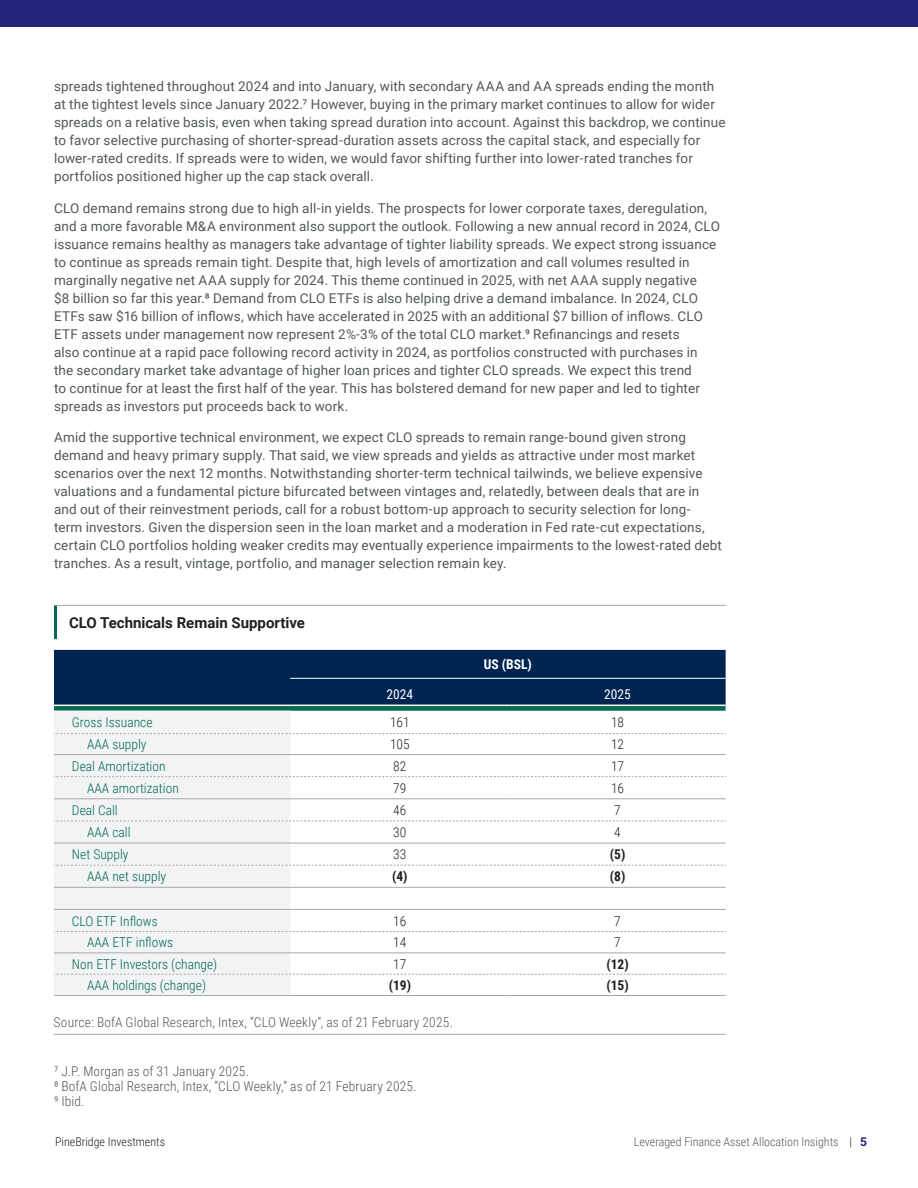
<style>
.page{position:relative;width:918px;height:1188px;background:#fff}
.page>*{position:absolute;margin:0;border:0;box-sizing:border-box;transform-origin:0 0}
.Chart_Subtitle_Callout{font:700 15px "Roboto";color:#231f20}
.Body_Copy{font:13.5px/18px "Roboto";letter-spacing:.01em;color:#525759}
.t1{font:300 13.5px "Roboto Condensed";color:#006951}
.Disclosure_9_10{font:300 13.5px "Roboto Condensed";letter-spacing:.01em;color:#525759}
.Disclosure_9_10_with_bottom_rule{font:300 13.5px "Roboto Condensed";letter-spacing:.01em;color:#57585a}
.t2{font:300 13.5px "Roboto Condensed";color:#231f20}
.t3{font:700 13.5px "Roboto Condensed";color:#231f20}
.t4{font:13.5px "Roboto Condensed";color:#fff}
.t5{font:700 13.5px "Roboto Condensed";color:#fff}
.t6{font:300 12px "Roboto Condensed";color:#57585a}
.t7{font:300 12px "Roboto Condensed";color:#231f20}
.s1{color:#231f20}
.s2{font-family:"Roboto";font-weight:700;color:#26237b}
</style>
<div class="page">
<div style="left:0;top:0;width:918px;height:27px;background:#26237b"></div>
<hr style="left:54px;top:605px;width:672px;height:1px;background:#a3a7a9">
<hr style="left:54px;top:606px;width:3px;height:33px;background:#006951">
<hr style="left:54px;top:1034px;width:672px;height:1px;background:#a3a7a9">
<div style="left:54px;top:711px;width:236px;height:284px;background:#f2f3f4"></div>
<svg style="left:54px;top:650px;width:672px;height:61px;background:#062e55"></svg>
<hr style="left:72px;top:705px;width:218px;height:1px;background:#fff">
<hr style="left:290px;top:705px;width:220px;height:1px;background:#fff">
<hr style="left:510px;top:705px;width:216px;height:1px;background:#fff">
<svg style="left:54px;top:952px;width:18px;height:1px"></svg>
<hr style="left:72px;top:952px;width:218px;height:1px;background:#a7a8aa">
<hr style="left:290px;top:952px;width:220px;height:1px;background:#a7a8aa">
<hr style="left:510px;top:952px;width:216px;height:1px;background:#a7a8aa">
<svg style="left:54px;top:995px;width:18px;height:1px"></svg>
<hr style="left:72px;top:995px;width:218px;height:1px;background:#a7a8aa">
<hr style="left:290px;top:995px;width:220px;height:1px;background:#a7a8aa">
<hr style="left:510px;top:995px;width:216px;height:1px;background:#a7a8aa">
<svg style="left:54px;top:733px;width:672px;height:1px"></svg>
<svg style="left:54px;top:776px;width:672px;height:1px"></svg>
<svg style="left:54px;top:821px;width:672px;height:1px"></svg>
<svg style="left:54px;top:865px;width:672px;height:1px"></svg>
<svg style="left:54px;top:931px;width:672px;height:1px"></svg>
<svg style="left:54px;top:754px;width:18px;height:1px"></svg>
<hr style="left:72px;top:754px;width:218px;height:1px;background:#a7a8aa">
<hr style="left:290px;top:754px;width:220px;height:1px;background:#a7a8aa">
<hr style="left:510px;top:754px;width:216px;height:1px;background:#a7a8aa">
<svg style="left:54px;top:798px;width:18px;height:1px"></svg>
<hr style="left:72px;top:798px;width:218px;height:1px;background:#a7a8aa">
<hr style="left:290px;top:798px;width:220px;height:1px;background:#a7a8aa">
<hr style="left:510px;top:798px;width:216px;height:1px;background:#a7a8aa">
<svg style="left:54px;top:843px;width:18px;height:1px"></svg>
<hr style="left:72px;top:843px;width:218px;height:1px;background:#a7a8aa">
<hr style="left:290px;top:843px;width:220px;height:1px;background:#a7a8aa">
<hr style="left:510px;top:843px;width:216px;height:1px;background:#a7a8aa">
<svg style="left:54px;top:887px;width:18px;height:1px"></svg>
<hr style="left:72px;top:887px;width:218px;height:1px;background:#a7a8aa">
<hr style="left:290px;top:887px;width:220px;height:1px;background:#a7a8aa">
<hr style="left:510px;top:887px;width:216px;height:1px;background:#a7a8aa">
<svg style="left:54px;top:909px;width:18px;height:1px"></svg>
<hr style="left:72px;top:909px;width:218px;height:1px;background:#a7a8aa">
<hr style="left:290px;top:909px;width:220px;height:1px;background:#a7a8aa">
<hr style="left:510px;top:909px;width:216px;height:1px;background:#a7a8aa">
<svg style="left:54px;top:974px;width:672px;height:1px"></svg>
<p class="Body_Copy" style="left:54px;top:77px;width:673px">spreads tightened throughout 2024 and into January, with secondary AAA and AA spreads ending the month at the tightest levels since January 2022.7 However, buying in the primary market continues to allow for wider spreads on a relative basis, even when taking spread duration into account. Against this backdrop, we continue to favor selective purchasing of shorter-spread-duration assets across the capital stack, and especially for lower-rated credits. If spreads were to widen, we would favor shifting further into lower-rated tranches for portfolios positioned higher up the cap stack overall.</p>
<p class="Body_Copy" style="left:54px;top:198px;width:668px">CLO demand remains strong due to high all-in yields. The prospects for lower corporate taxes, deregulation, and a more favorable M&amp;A environment also support the outlook. Following a new annual record in 2024, CLO issuance remains healthy as managers take advantage of tighter liability spreads. We expect strong issuance to continue as spreads remain tight. Despite that, high levels of amortization and call volumes resulted in marginally negative net AAA supply for 2024. This theme continued in 2025, with net AAA supply negative<br>$8 billion so far this year.8 Demand from CLO ETFs is also helping drive a demand imbalance. In 2024, CLO ETFs saw $16 billion of inflows, which have accelerated in 2025 with an additional $7 billion of inflows. CLO ETF assets under management now represent 2%-3% of the total CLO market.9 Refinancings and resets<br>also continue at a rapid pace following record activity in 2024, as portfolios constructed with purchases in the secondary market take advantage of higher loan prices and tighter CLO spreads. We expect this trend<br>to continue for at least the first half of the year. This has bolstered demand for new paper and led to tighter spreads as investors put proceeds back to work.</p>
<p class="Body_Copy" style="left:54px;top:428px;width:669px">Amid the supportive technical environment, we expect CLO spreads to remain range-bound given strong demand and heavy primary supply. That said, we view spreads and yields as attractive under most market scenarios over the next 12 months. Notwithstanding shorter-term technical tailwinds, we believe expensive valuations and a fundamental picture bifurcated between vintages and, relatedly, between deals that are in and out of their reinvestment periods, call for a robust bottom-up approach to security selection for long&shy;term investors. Given the dispersion seen in the loan market and a moderation in Fed rate-cut expectations, certain CLO portfolios holding weaker credits may eventually experience impairments to the lowest-rated debt tranches. As a result, vintage, portfolio, and manager selection remain key.</p>
<p class="Chart_Subtitle_Callout" style="left:69px;top:612px;width:238px">CLO Technicals Remain Supportive</p>
<p class="t5" style="left:484px;top:655px;width:50px">US (BSL)</p>
<p class="t4" style="left:387px;top:685px;width:28px">2024</p>
<p class="t4" style="left:604px;top:685px;width:28px">2025</p>
<p class="t1" style="left:72px;top:713px;width:82px">Gross Issuance</p>
<p class="t2" style="left:390px;top:713px;width:21px">161</p>
<p class="t2" style="left:611px;top:713px;width:15px">18</p>
<p class="t1" style="left:87px;top:735px;width:61px">AAA supply</p>
<p class="t2" style="left:390px;top:735px;width:21px">105</p>
<p class="t2" style="left:611px;top:735px;width:15px">12</p>
<p class="t1" style="left:72px;top:756px;width:95px">Deal Amortization</p>
<p class="t2" style="left:393px;top:756px;width:15px">82</p>
<p class="t2" style="left:611px;top:756px;width:15px">17</p>
<p class="t1" style="left:87px;top:779px;width:93px">AAA amortization</p>
<p class="t2" style="left:393px;top:779px;width:15px">79</p>
<p class="t2" style="left:611px;top:779px;width:15px">16</p>
<p class="t1" style="left:72px;top:801px;width:47px">Deal Call</p>
<p class="t2" style="left:393px;top:801px;width:15px">46</p>
<p class="t2" style="left:614px;top:801px;width:8px">7</p>
<p class="t1" style="left:87px;top:823px;width:45px">AAA call</p>
<p class="t2" style="left:393px;top:823px;width:15px">30</p>
<p class="t2" style="left:614px;top:823px;width:8px">4</p>
<p class="t1" style="left:72px;top:845px;width:58px">Net Supply</p>
<p class="t2" style="left:393px;top:845px;width:15px">33</p>
<p class="t3" style="left:610px;top:845px;width:17px">(5)</p>
<p class="t1" style="left:87px;top:867px;width:80px">AAA net supply</p>
<p class="t3" style="left:392px;top:867px;width:17px">(4)</p>
<p class="t3" style="left:610px;top:867px;width:17px">(8)</p>
<p class="t1" style="left:72px;top:911px;width:87px">CLO ETF Inflows</p>
<p class="t2" style="left:393px;top:911px;width:15px">16</p>
<p class="t2" style="left:614px;top:911px;width:8px">7</p>
<p class="t1" style="left:87px;top:933px;width:88px">AAA ETF inflows</p>
<p class="t2" style="left:393px;top:933px;width:15px">14</p>
<p class="t2" style="left:614px;top:933px;width:8px">7</p>
<p class="t1" style="left:72px;top:954px;width:147px">Non ETF Investors (change)</p>
<p class="t2" style="left:393px;top:954px;width:15px">17</p>
<p class="t3" style="left:606px;top:954px;width:24px">(12)</p>
<p class="t1" style="left:87px;top:976px;width:120px">AAA holdings (change)</p>
<p class="t3" style="left:389px;top:976px;width:24px">(19)</p>
<p class="t3" style="left:606px;top:976px;width:24px">(15)</p>
<p class="Disclosure_9_10_with_bottom_rule" style="left:54px;top:1013px;width:401px">Source: BofA Global Research, Intex, “CLO Weekly”, as of 21 February 2025.</p>
<p class="Disclosure_9_10" style="left:54px;top:1061px;width:196px">7 J.P. Morgan as of 31 January 2025.</p>
<p class="Disclosure_9_10" style="left:54px;top:1076px;width:364px">8 BofA Global Research, Intex, “CLO Weekly,” as of 21 February 2025.</p>
<p class="Disclosure_9_10" style="left:54px;top:1091px;width:32px">9 Ibid.</p>
<p class="t7" style="left:55px;top:1133px;width:112px">PineBridge Investments</p>
<p class="t6" style="left:634px;top:1133px;width:235px">Leveraged Finance Asset Allocation Insights <span class="s1">|</span> <span class="s2">5</span></p>
</div>
